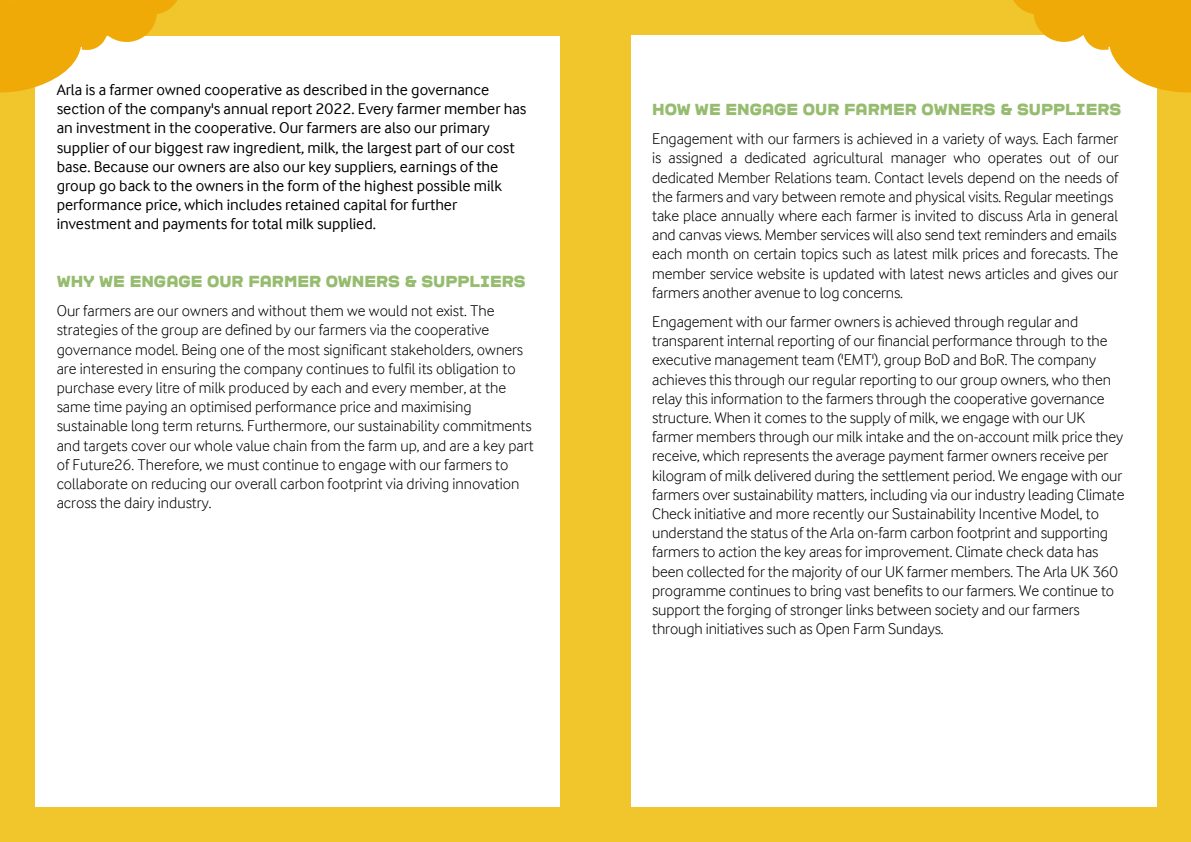
<style>
.page{position:relative;width:1191px;height:842px;background:#f1c52c}
.page>*{position:absolute;margin:0;border:0;box-sizing:border-box;transform-origin:0 0}
.t1{font:300 16px/19.2px "Arla Inter Face";letter-spacing:-.005em;color:#000}
.t2{font:16px/19.2px "Arla Inter Face";color:#000}
.t3{font:16px "ARLASTRONG";color:#96bc6f}
</style>
<div class="page">
<div style="left:35px;top:36px;width:524px;height:770px;background:#fff"></div>
<div style="left:631px;top:35px;width:525px;height:772px;background:#fff"></div>
<svg style="left:0;top:0;width:177px;height:93px"></svg>
<svg style="left:1013px;top:0;width:178px;height:99px"></svg>
<p class="t2" style="left:57px;top:80px;width:471px">Arla is a farmer owned cooperative as described in the governance section of the company's annual report 2022. Every farmer member has an investment in the cooperative. Our farmers are also our primary supplier of our biggest raw ingredient, milk, the largest part of our cost base. Because our owners are also our key suppliers, earnings of the group go back to the owners in the form of the highest possible milk performance price, which includes retained capital for further investment and payments for total milk supplied.</p>
<p class="t3" style="left:57px;top:273px;width:86px">WHY WE ENGAGE</p>
<p class="t3" style="left:207px;top:273px;width:239px">OUR FARMER OWNERS &amp; SUPP</p>
<p class="t3" style="left:469px;top:273px;width:58px">LIERS</p>
<p class="t1" style="left:57px;top:301px;width:478px">Our farmers are our owners and without them we would not exist. The strategies of the group are defined by our farmers via the cooperative governance model. Being one of the most significant stakeholders, owners are interested in ensuring the company continues to fulfil its obligation to purchase every litre of milk produced by each and every member, at the same time paying an optimised performance price and maximising sustainable long term returns. Furthermore, our sustainability commitments and targets cover our whole value chain from the farm up, and are a key part of Future26. Therefore, we must continue to engage with our farmers to collaborate on reducing our overall carbon footprint via driving innovation across the dairy industry.</p>
<p class="t3" style="left:652px;top:101px;width:87px">HOW WE ENGAGE</p>
<p class="t3" style="left:803px;top:101px;width:66px">OUR FARMER</p>
<p class="t3" style="left:921px;top:101px;width:39px">OWNERS</p>
<p class="t3" style="left:1000px;top:101px;width:98px">&amp; SUPPLIERS</p>
<p class="t1" style="left:652px;top:129px;width:468px">Engagement with our farmers is achieved in a variety of ways. Each farmer is assigned a dedicated agricultural manager who operates out of our dedicated Member Relations team. Contact levels depend on the needs of the farmers and vary between remote and physical visits. Regular meetings take place annually where each farmer is invited to discuss Arla in general and canvas views. Member services will also send text reminders and emails each month on certain topics such as latest milk prices and forecasts. The member service website is updated with latest news articles and gives our farmers another avenue to log concerns.</p>
<p class="t1" style="left:652px;top:312px;width:474px">Engagement with our farmer owners is achieved through regular and transparent internal reporting of our financial performance through to the executive management team ('EMT'), group BoD and BoR. The company achieves this through our regular reporting to our group owners, who then relay this information to the farmers through the cooperative governance structure. When it comes to the supply of milk, we engage with our UK farmer members through our milk intake and the on-account milk price they receive, which represents the average payment farmer owners receive per kilogram of milk delivered during the settlement period. We engage with our farmers over sustainability matters, including via our industry leading Climate Check initiative and more recently our Sustainability Incentive Model, to understand the status of the Arla on-farm carbon footprint and supporting farmers to action the key areas for improvement. Climate check data has been collected for the majority of our UK farmer members. The Arla UK 360 programme continues to bring vast benefits to our farmers. We continue to support the forging of stronger links between society and our farmers through initiatives such as Open Farm Sundays.</p>
</div>
